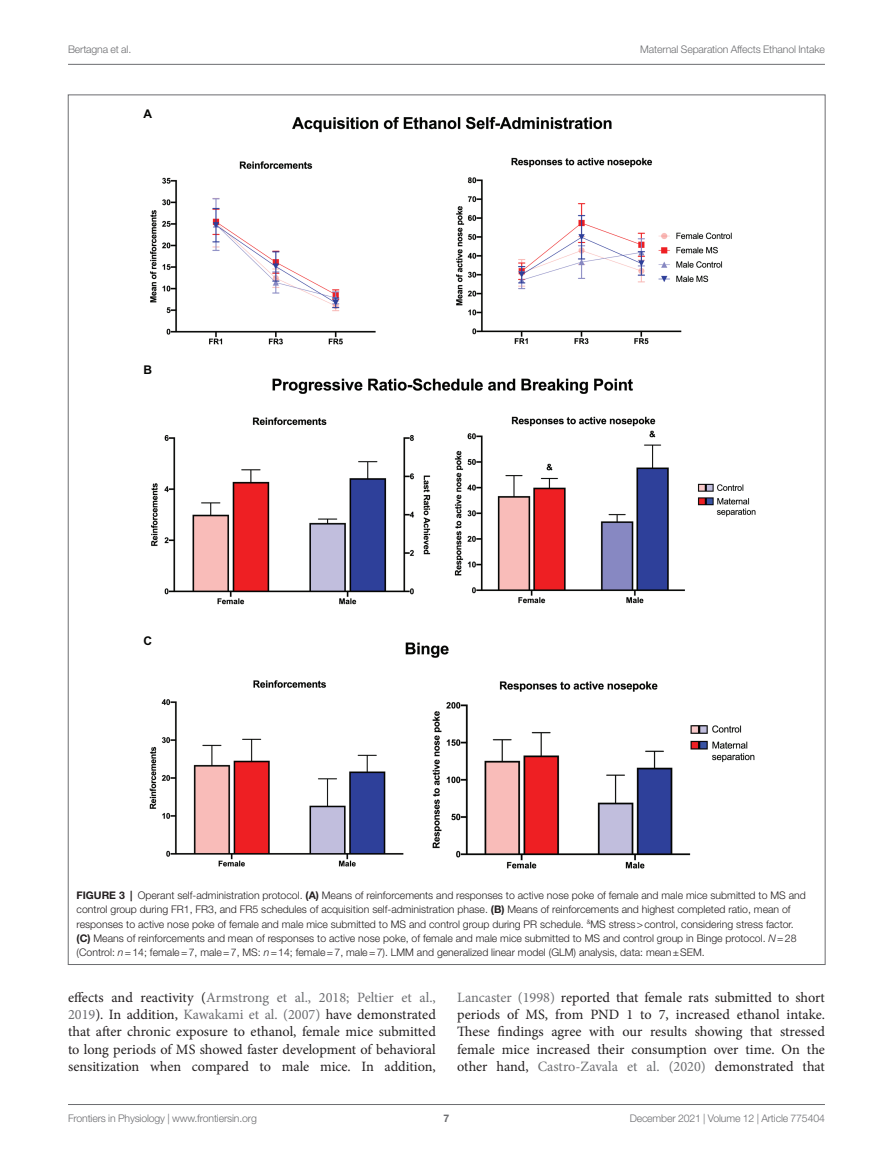
<style>
.page{position:relative;width:893px;height:1170px;background:#fff}
.page>*{position:absolute;margin:0;border:0;box-sizing:border-box;transform-origin:0 0}
.TEXT{font:14.25px/17.2px "Minion Pro";color:#231f20;text-align:justify}
.t1{font:700 12px "Arial";color:#040503}
.FIG_LEG{font:300 10.5px/14.2px "Helvetica Neue LT Std";color:#231f20}
.t2{font:300 10.5px "Helvetica Neue LT Std";letter-spacing:-.015em;color:#6c6d70}
.t3{font:700 10.5px "Helvetica Neue LT Std";color:#6c6d70}
.s1{font-weight:700}
.s2{font-style:italic}
.s3{color:#6c6d70}
</style>
<div class="page">
<hr style="left:68px;top:64px;width:757px;height:1px;background:#6c6d70">
<hr style="left:68px;top:1104px;width:757px;height:1px;background:#6c6d70">
<img style="left:149px;top:116px;width:607px;height:753px">
<p class="t2" style="left:68px;top:42px;width:65px">Bertagna et al.</p>
<p class="t2" style="left:640px;top:42px;width:186px">Maternal Separation Affects Ethanol Intake</p>
<p class="t1" style="left:144px;top:105px;width:10px">A</p>
<p class="t1" style="left:144px;top:361px;width:10px">B</p>
<p class="t1" style="left:144px;top:632px;width:10px">C</p>
<p class="FIG_LEG" style="left:77px;top:887px;width:731px"><span class="s1">FIGURE 3 |</span> Operant self-administration protocol. <span class="s1">(A)</span> Means of reinforcements and responses to active nose poke of female and male mice submitted to MS and control group during FR1, FR3, and FR5 schedules of acquisition self-administration phase. <span class="s1">(B)</span> Means of reinforcements and highest completed ratio, mean of responses to active nose poke of female and male mice submitted to MS and control group during PR schedule. <sup>&amp;</sup>MS stress&gt;control, considering stress factor. <span class="s1">(C)</span> Means of reinforcements and mean of responses to active nose poke, of female and male mice submitted to MS and control group in Binge protocol. <span class="s2">N</span>=28 (Control: <span class="s2">n</span>=14; female=7, male=7, MS: <span class="s2">n</span>=14; female=7, male=7). LMM and generalized linear model (GLM) analysis, data: mean±SEM.</p>
<p class="TEXT" style="left:68px;top:988px;width:369px">effects and reactivity (<span class="s3">Armstrong et al., 2018; Peltier et al., 2019</span>). In addition, <span class="s3">Kawakami et al. (2007)</span> have demonstrated that after chronic exposure to ethanol, female mice submitted to long periods of MS showed faster development of behavioral sensitization when compared to male mice. In addition,</p>
<p class="TEXT" style="left:457px;top:988px;width:369px"><span class="s3">Lancaster (1998)</span> reported that female rats submitted to short periods of MS, from PND 1 to 7, increased ethanol intake.<br>These findings agree with our results showing that stressed female mice increased their consumption over time. On the other hand, <span class="s3">Castro-Zavala et al. (2020)</span> demonstrated that</p>
<p class="t2" style="left:68px;top:1111px;width:190px">Frontiers in Physiology | www.frontiersin.org</p>
<p class="t3" style="left:444px;top:1111px;width:7px">7</p>
<p class="t2" style="left:630px;top:1111px;width:197px">December 2021 | Volume 12 | Article 775404</p>
</div>
